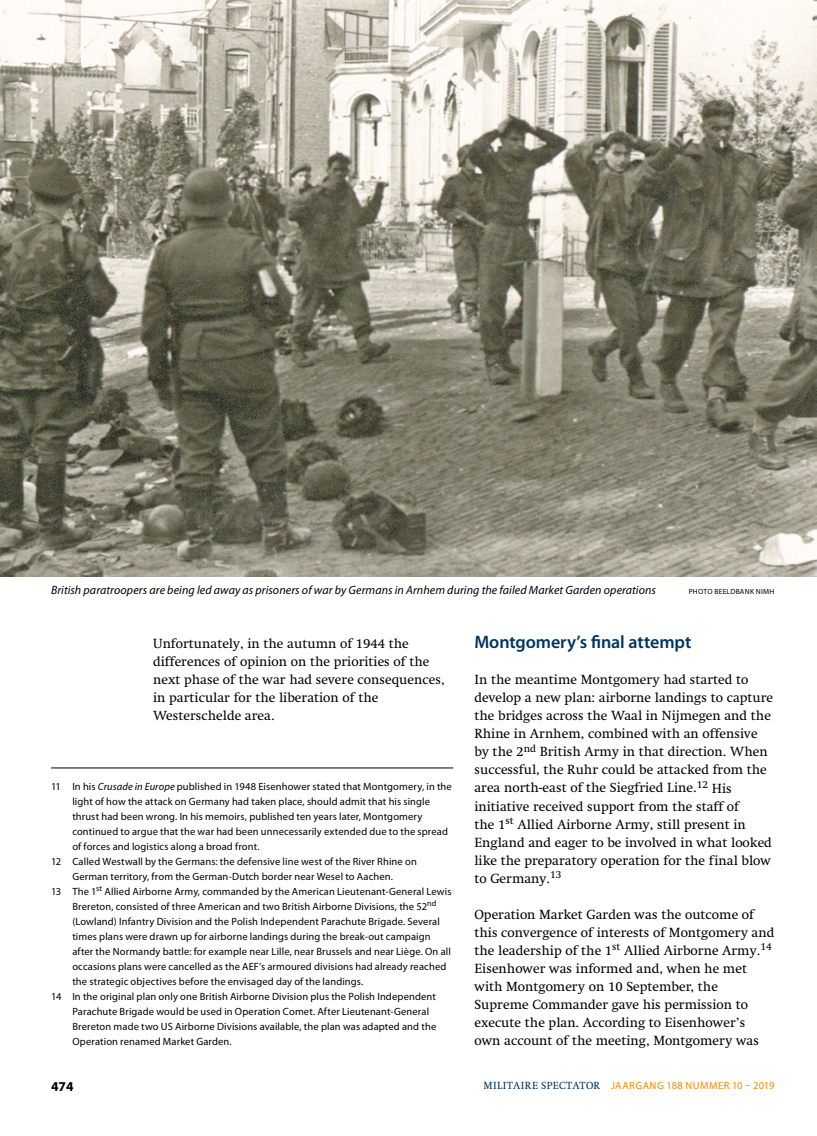
<style>
.page{position:relative;width:817px;height:1136px;background:#fff}
.page>*{position:absolute;margin:0;border:0;box-sizing:border-box;transform-origin:0 0}
.t1{font:600 18px "Myriad Pro";letter-spacing:-.005em;color:#00355f}
.t2{font:13.5px/18px "Swift LT Std";color:#000}
.t3{font:700 13.5px "Myriad Pro";color:#000}
.t4{font:italic 12px "Myriad Pro";letter-spacing:.005em;color:#000}
.t5{font:10.5px "Myriad Pro";letter-spacing:.015em;color:#000}
.t6{font:10.5px "Myriad Pro";letter-spacing:.045em;color:#f38a00}
.t7{font:7.5px "Myriad Pro";letter-spacing:.035em;color:#000}
.s1{font-style:italic}
.s2{font-family:"Swift LT Std";color:#00355f}
</style>
<div class="page">
<hr style="left:51px;top:767px;width:402px;height:1px;background:#000">
<img style="left:0;top:0;width:816px;height:576px">
<p class="t4" style="left:51px;top:583px;width:606px">British paratroopers are being led away as prisoners of war by Germans in Arnhem during the failed Market Garden operations</p>
<p class="t7" style="left:688px;top:587px;width:87px">PHOTO BEELDBANK NIMH</p>
<p class="t2" style="left:153px;top:635px;width:293px">Unfortunately, in the autumn of 1944 the differences of opinion on the priorities of the next phase of the war had severe consequences, in particular for the liberation of the Westerschelde area.</p>
<h1 class="t1" style="left:474px;top:631px;width:218px">Montgomery’s final attempt</h1>
<p class="t2" style="left:474px;top:671px;width:300px">In the meantime Montgomery had started to develop a new plan: airborne landings to capture the bridges across the Waal in Nijmegen and the Rhine in Arnhem, combined with an offensive by the 2<sup>nd</sup> British Army in that direction. When successful, the Ruhr could be attacked from the area north-east of the Siegfried Line.<sup>12</sup> His initiative received support from the staff of<br>the 1<sup>st</sup> Allied Airborne Army, still present in England and eager to be involved in what looked like the preparatory operation for the final blow to Germany.<sup>13</sup></p>
<p class="t2" style="left:474px;top:905px;width:301px">Operation Market Garden was the outcome of this convergence of interests of Montgomery and the leadership of the 1<sup>st</sup> Allied Airborne Army.<sup>14<br></sup>Eisenhower was informed and, when he met with Montgomery on 10 September, the Supreme Commander gave his permission to execute the plan. According to Eisenhower’s own account of the meeting, Montgomery was</p>
<p class="t5" style="left:51px;top:779px;width:402px">11 In his <span class="s1">Crusade in Europe</span> published in 1948 Eisenhower stated that Montgomery, in the</p>
<p class="t5" style="left:72px;top:794px;width:359px">light of how the attack on Germany had taken place, should admit that his single</p>
<p class="t5" style="left:72px;top:809px;width:351px">thrust had been wrong. In his memoirs, published ten years later, Montgomery</p>
<p class="t5" style="left:72px;top:824px;width:377px">continued to argue that the war had been unnecessarily extended due to the spread</p>
<p class="t5" style="left:72px;top:839px;width:189px">of forces and logistics along a broad front.</p>
<p class="t5" style="left:51px;top:854px;width:367px">12 Called Westwall by the Germans: the defensive line west of the River Rhine on</p>
<p class="t5" style="left:72px;top:869px;width:322px">German territory, from the German-Dutch border near Wesel to Aachen.</p>
<p class="t5" style="left:51px;top:884px;width:402px">13 The 1<sup>st</sup> Allied Airborne Army, commanded by the American Lieutenant-General Lewis</p>
<p class="t5" style="left:72px;top:899px;width:365px">Brereton, consisted of three American and two British Airborne Divisions, the 52<sup>nd</sup></p>
<p class="t5" style="left:72px;top:914px;width:369px">(Lowland) Infantry Division and the Polish Independent Parachute Brigade. Several</p>
<p class="t5" style="left:72px;top:929px;width:360px">times plans were drawn up for airborne landings during the break-out campaign</p>
<p class="t5" style="left:72px;top:944px;width:380px">after the Normandy battle: for example near Lille, near Brussels and near Liège. On all</p>
<p class="t5" style="left:72px;top:959px;width:375px">occasions plans were cancelled as the AEF’s armoured divisions had already reached</p>
<p class="t5" style="left:72px;top:974px;width:292px">the strategic objectives before the envisaged day of the landings.</p>
<p class="t5" style="left:51px;top:989px;width:386px">14 In the original plan only one British Airborne Division plus the Polish Independent</p>
<p class="t5" style="left:72px;top:1004px;width:358px">Parachute Brigade would be used in Operation Comet. After Lieutenant-General</p>
<p class="t5" style="left:72px;top:1019px;width:365px">Brereton made two US Airborne Divisions available, the plan was adapted and the</p>
<p class="t5" style="left:72px;top:1034px;width:161px">Operation renamed Market Garden.</p>
<p class="t3" style="left:51px;top:1077px;width:24px">474</p>
<p class="t6" style="left:483px;top:1078px;width:292px"><span class="s2">MILITAIRE SPECTATOR</span> JAARGANG 188 NUMMER 10 – 2019</p>
</div>
